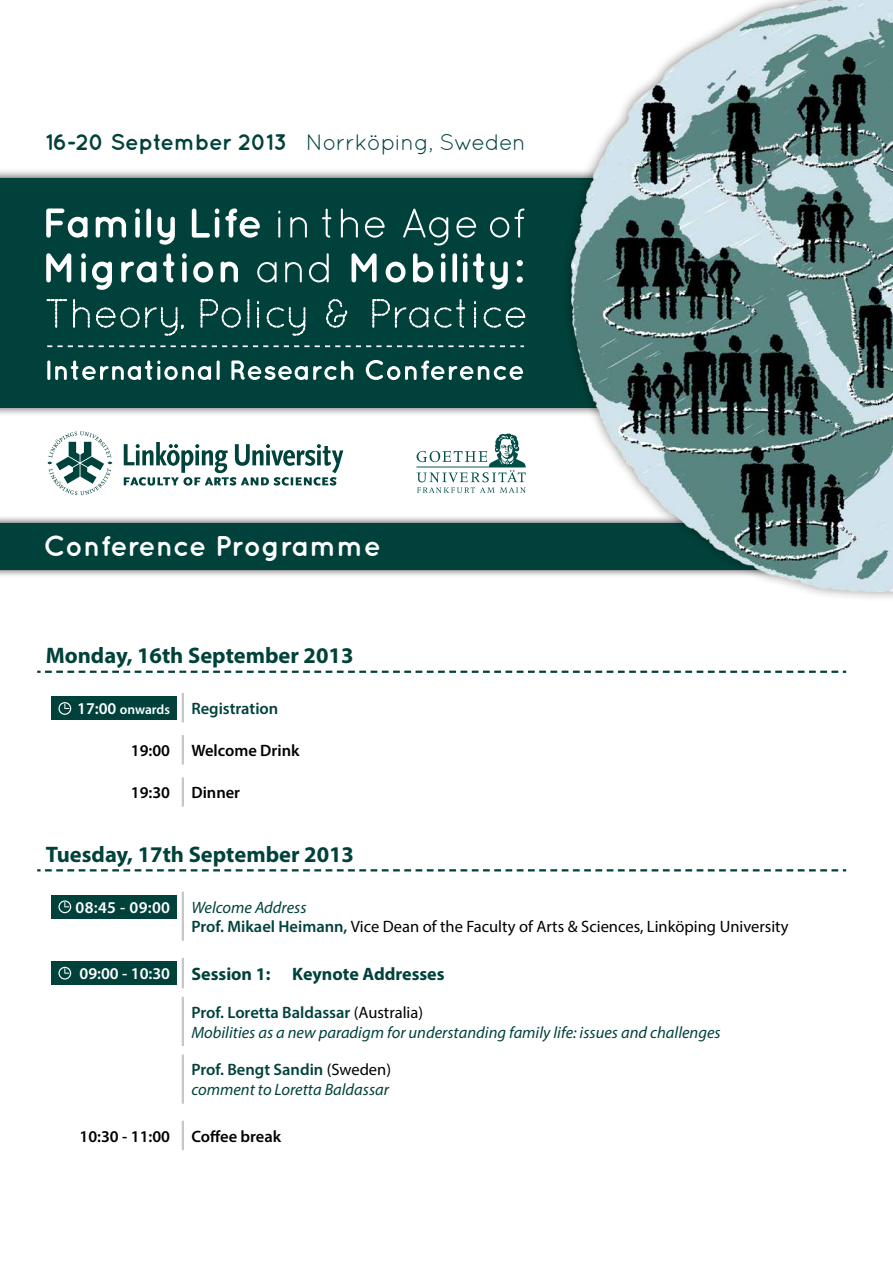
<style>
.page{position:relative;width:893px;height:1263px;background:#fff}
.page>*{position:absolute;margin:0;border:0;box-sizing:border-box;transform-origin:0 0}
.t1{font:700 28.5px "Quicksand";color:#fff}
.t2{font:700 22.5px "Myriad Pro";color:#00423b}
.t3{font:700 22.5px "Quicksand";letter-spacing:-.02em;color:#00423b}
.t4{font:700 18px "Myriad Pro";color:#00423b}
.t5{font:italic 16.5px/19.8px "Myriad Pro";color:#00423b}
.t6{font:16.5px/19.8px "Myriad Pro";color:#000}
.t7{font:600 16.5px "Myriad Pro";color:#000}
.t8{font:600 16.5px "Myriad Pro";color:#00423b}
.t9{font:600 16.5px "Myriad Pro";letter-spacing:.02em;color:#fff}
.t10{font:600 13.5px "Myriad Pro";letter-spacing:-.005em;color:#fff}
.s1{font-weight:400}
.s2{font-size:16.5px}
.s3{font-style:italic;color:#00423b}
.s4{font-weight:600;color:#00423b}
.s5{font-weight:600;font-size:16.5px;color:#fff}
.s6{font-weight:600;font-style:normal}
.s7{font-style:normal;color:#000}
</style>
<div class="page">
<div style="left:0;top:168px;width:617px;height:249px;background:#000;opacity:.75"></div>
<div style="left:0;top:178px;width:607px;height:229px;background:#00423b"></div>
<svg style="left:46px;top:208px;width:42px;height:30px"></svg>
<svg style="left:96px;top:217px;width:30px;height:21px"></svg>
<div style="left:135px;top:217px;width:5px;height:21px;background:#fff;border-radius:2px"></div>
<svg style="left:135px;top:208px;width:5px;height:6px"></svg>
<div style="left:146px;top:208px;width:5px;height:30px;background:#fff;border-radius:2px"></div>
<svg style="left:157px;top:217px;width:18px;height:28px"></svg>
<svg style="left:192px;top:208px;width:27px;height:30px"></svg>
<svg style="left:225px;top:208px;width:35px;height:30px"></svg>
<hr style="left:278px;top:217px;width:2px;height:21px;background:#fff">
<svg style="left:290px;top:217px;width:17px;height:21px"></svg>
<svg style="left:322px;top:209px;width:9px;height:29px"></svg>
<svg style="left:341px;top:208px;width:17px;height:30px"></svg>
<svg style="left:365px;top:217px;width:20px;height:21px"></svg>
<svg style="left:403px;top:209px;width:45px;height:37px"></svg>
<svg style="left:456px;top:217px;width:20px;height:21px"></svg>
<svg style="left:490px;top:209px;width:35px;height:29px"></svg>
<svg style="left:46px;top:253px;width:25px;height:29px"></svg>
<div style="left:81px;top:262px;width:5px;height:20px;background:#fff;border-radius:2px"></div>
<svg style="left:81px;top:253px;width:5px;height:6px"></svg>
<svg style="left:92px;top:262px;width:20px;height:28px"></svg>
<svg style="left:121px;top:262px;width:36px;height:20px"></svg>
<svg style="left:163px;top:253px;width:11px;height:29px"></svg>
<div style="left:182px;top:262px;width:5px;height:20px;background:#fff;border-radius:2px"></div>
<svg style="left:182px;top:253px;width:5px;height:6px"></svg>
<svg style="left:193px;top:262px;width:20px;height:21px"></svg>
<svg style="left:221px;top:262px;width:17px;height:20px"></svg>
<svg style="left:257px;top:262px;width:20px;height:20px"></svg>
<svg style="left:285px;top:262px;width:17px;height:20px"></svg>
<svg style="left:309px;top:253px;width:20px;height:29px"></svg>
<svg style="left:352px;top:253px;width:25px;height:29px"></svg>
<svg style="left:386px;top:262px;width:20px;height:21px"></svg>
<svg style="left:413px;top:253px;width:20px;height:29px"></svg>
<hr style="left:441px;top:262px;width:4px;height:20px;background:#fff;border-radius:2px">
<svg style="left:441px;top:253px;width:4px;height:6px"></svg>
<div style="left:452px;top:253px;width:5px;height:29px;background:#fff;border-radius:2px"></div>
<hr style="left:463px;top:262px;width:4px;height:20px;background:#fff;border-radius:2px">
<svg style="left:463px;top:253px;width:4px;height:6px"></svg>
<svg style="left:473px;top:253px;width:11px;height:29px"></svg>
<svg style="left:490px;top:262px;width:18px;height:27px"></svg>
<svg style="left:517px;top:260px;width:6px;height:23px"></svg>
<svg style="left:46px;top:299px;width:21px;height:29px"></svg>
<svg style="left:73px;top:299px;width:17px;height:29px"></svg>
<svg style="left:96px;top:307px;width:88px;height:29px"></svg>
<svg style="left:200px;top:299px;width:41px;height:29px"></svg>
<svg style="left:247px;top:299px;width:2px;height:29px"></svg>
<svg style="left:257px;top:301px;width:2px;height:27px"></svg>
<svg style="left:266px;top:307px;width:40px;height:29px"></svg>
<svg style="left:326px;top:299px;width:22px;height:29px"></svg>
<svg style="left:372px;top:299px;width:93px;height:29px"></svg>
<svg style="left:474px;top:301px;width:2px;height:27px"></svg>
<svg style="left:483px;top:307px;width:43px;height:21px"></svg>
<svg style="left:47px;top:345px;width:477px;height:2px"></svg>
<hr style="left:47px;top:360px;width:3px;height:20px;background:#fff;border-radius:2px">
<svg style="left:55px;top:360px;width:156px;height:20px"></svg>
<hr style="left:217px;top:360px;width:3px;height:20px;background:#fff;border-radius:2px">
<svg style="left:231px;top:360px;width:122px;height:20px"></svg>
<svg style="left:366px;top:360px;width:157px;height:20px"></svg>
<svg style="left:417px;top:434px;width:109px;height:59px"></svg>
<div style="left:0;top:515px;width:893px;height:63px;background:#000;opacity:.75"></div>
<div style="left:0;top:523px;width:892px;height:47px;background:#00423b"></div>
<div style="left:560px;top:0;width:333px;height:602px;background:#000;opacity:.47"></div>
<img style="left:572px;top:0;width:321px;height:591px">
<svg style="left:48px;top:431px;width:64px;height:64px"></svg>
<svg style="left:124px;top:442px;width:219px;height:44px"></svg>
<div style="left:51px;top:696px;width:125px;height:24px;background:#00423b"></div>
<div style="left:51px;top:895px;width:125px;height:23px;background:#00423b"></div>
<div style="left:51px;top:961px;width:125px;height:24px;background:#00423b"></div>
<svg style="left:58px;top:702px;width:13px;height:13px"></svg>
<svg style="left:58px;top:900px;width:13px;height:13px"></svg>
<svg style="left:58px;top:967px;width:13px;height:12px"></svg>
<svg style="left:37px;top:671px;width:809px;height:2px"></svg>
<svg style="left:37px;top:869px;width:809px;height:2px"></svg>
<hr style="left:182px;top:693px;width:2px;height:29px;background:#c5c6c6">
<hr style="left:182px;top:892px;width:2px;height:49px;background:#c5c6c6">
<hr style="left:182px;top:958px;width:2px;height:30px;background:#c5c6c6">
<hr style="left:182px;top:735px;width:2px;height:29px;background:#c5c6c6">
<hr style="left:182px;top:997px;width:2px;height:49px;background:#c5c6c6">
<hr style="left:182px;top:1054px;width:2px;height:50px;background:#c5c6c6">
<hr style="left:182px;top:777px;width:2px;height:30px;background:#c5c6c6">
<hr style="left:182px;top:1121px;width:2px;height:29px;background:#c5c6c6">
<h2 class="t3" style="left:46px;top:128px;width:482px">16-20 September 2013 <span class="s1">Norrköping, Sweden</span></h2>
<h1 class="t1" style="left:44px;top:528px;width:339px">Conference Programme</h1>
<h2 class="t2" style="left:46px;top:641px;width:309px">Monday, 16th September 2013</h2>
<p class="t10" style="left:77px;top:701px;width:94px"><span class="s2">17:00</span> onwards</p>
<p class="t8" style="left:191px;top:698px;width:89px">Registration</p>
<p class="t7" style="left:131px;top:740px;width:41px">19:00</p>
<p class="t7" style="left:191px;top:740px;width:110px">Welcome Drink</p>
<p class="t7" style="left:131px;top:782px;width:41px">19:30</p>
<p class="t7" style="left:191px;top:782px;width:50px">Dinner</p>
<h2 class="t2" style="left:46px;top:839px;width:310px">Tuesday, 17th September 2013</h2>
<p class="t9" style="left:76px;top:896px;width:96px">08:45 - 09:00</p>
<p class="t6" style="left:191px;top:897px;width:599px"><span class="s3">Welcome Address<br></span><span class="s4">Prof. Mikael Heimann,</span> Vice Dean of the Faculty of Arts &amp; Sciences, Linköping University</p>
<p class="t4" style="left:80px;top:962px;width:367px"><span class="s5">09:00 - 10:30</span> Session 1: Keynote Addresses</p>
<p class="t5" style="left:191px;top:1002px;width:531px"><span class="s6">Prof. Loretta Baldassar</span> <span class="s7">(Australia)<br></span>Mobilities as a new paradigm for understanding family life: issues and challenges</p>
<p class="t5" style="left:191px;top:1060px;width:201px"><span class="s6">Prof. Bengt Sandin</span> <span class="s7">(Sweden) </span>comment to Loretta Baldassar</p>
<p class="t7" style="left:80px;top:1125px;width:92px">10:30 - 11:00</p>
<p class="t7" style="left:191px;top:1125px;width:91px">Coffee break</p>
</div>
